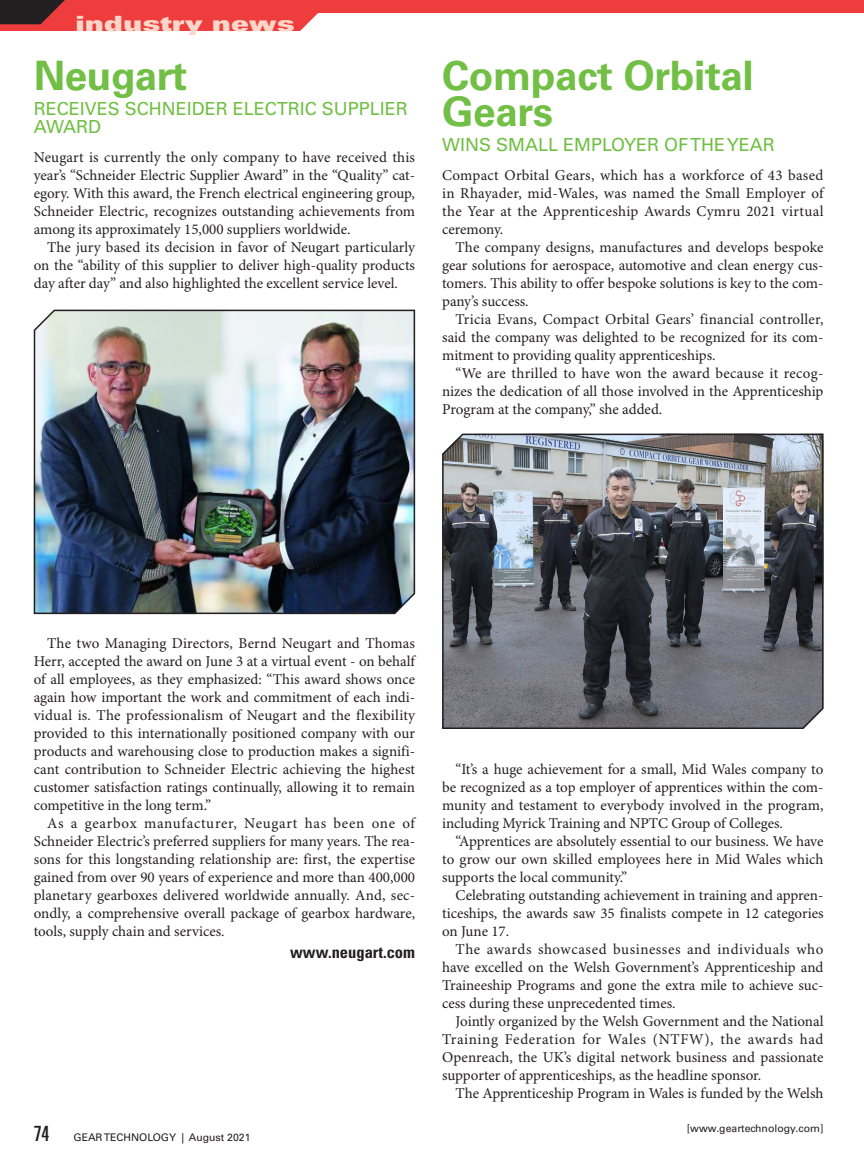
<style>
.page{position:relative;width:864px;height:1161px;background:#fff}
.page>*{position:absolute;margin:0;border:0;box-sizing:border-box;transform-origin:0 0}
.P_I_News_Header{font:700 40.5px/36px "Univers LT Std";letter-spacing:-.01em;color:#71bf44}
.t1{font:21px "Univers LT Std X Black Ex";color:#fcd6c9}
.P_I_News_Sub-header{font:18px/18px "Univers LT Std";color:#71bf44}
.FMI_Weblink{font:700 condensed 16.5px "Univers LT Std";color:#231f20}
.Body_Text{font:15px/18px "Minion Pro";letter-spacing:-.005em;color:#231f20;text-align:justify}
.Body_Text_After_Head{font:15px/18px "Minion Pro";color:#231f20;text-align:justify}
.t2{font:10.5px "Univers LT Std";color:#231f20}
.s1{font-stretch:ultra-condensed;font-size:21px}
</style>
<div class="page">
<img style="left:33px;top:309px;width:383px;height:306px">
<img style="left:442px;top:433px;width:382px;height:296px">
<div style="left:0;top:0;width:349px;height:31px;background:#ee3d3c"></div>
<svg style="left:0;top:0;width:65px;height:24px"></svg>
<svg style="left:300px;top:14px;width:49px;height:17px"></svg>
<div style="left:310px;top:0;width:554px;height:14px;background:#ee3d3c"></div>
<h2 class="t1" style="left:75px;top:11px;width:221px">industry news</h2>
<p class="P_I_News_Header" style="left:34px;top:58px;width:155px">Neugart</p>
<p class="P_I_News_Sub-header" style="left:34px;top:99px;width:376px">RECEIVES SCHNEIDER ELECTRIC SUPPLIER<br>AWARD</p>
<p class="Body_Text_After_Head" style="left:34px;top:149px;width:383px">Neugart is currently the only company to have received this year’s “Schneider Electric Supplier Award” in the “Quality” cat&shy;egory. With this award, the French electrical engineering group, Schneider Electric, recognizes outstanding achievements from among its approximately 15,000 suppliers worldwide.</p>
<p class="Body_Text" style="left:34px;top:239px;width:383px;text-indent:14px">The jury based its decision in favor of Neugart particularly on the “ability of this supplier to deliver high-quality products day after day” and also highlighted the excellent service level.</p>
<p class="P_I_News_Header" style="left:442px;top:58px;width:313px">Compact Orbital<br>Gears</p>
<p class="P_I_News_Sub-header" style="left:442px;top:135px;width:334px">WINS SMALL EMPLOYER OF THE YEAR</p>
<p class="Body_Text_After_Head" style="left:442px;top:167px;width:383px">Compact Orbital Gears, which has a workforce of 43 based in Rhayader, mid-Wales, was named the Small Employer of the Year at the Apprenticeship Awards Cymru 2021 virtual ceremony.</p>
<p class="Body_Text" style="left:442px;top:239px;width:383px;text-indent:14px">The company designs, manufactures and develops bespoke gear solutions for aerospace, automotive and clean energy cus&shy;tomers. This ability to offer bespoke solutions is key to the com&shy;pany’s success.</p>
<p class="Body_Text" style="left:442px;top:311px;width:383px;text-indent:14px">Tricia Evans, Compact Orbital Gears’ financial controller, said the company was delighted to be recognized for its com&shy;mitment to providing quality apprenticeships.</p>
<p class="Body_Text" style="left:442px;top:365px;width:383px;text-indent:14px">“We are thrilled to have won the award because it recog&shy;nizes the dedication of all those involved in the Apprenticeship Program at the company,” she added.</p>
<p class="Body_Text" style="left:34px;top:635px;width:383px;text-indent:14px">The two Managing Directors, Bernd Neugart and Thomas Herr, accepted the award on June 3 at a virtual event - on behalf of all employees, as they emphasized: “This award shows once again how important the work and commitment of each indi&shy;vidual is. The professionalism of Neugart and the flexibility provided to this internationally positioned company with our products and warehousing close to production makes a signifi&shy;cant contribution to Schneider Electric achieving the highest customer satisfaction ratings continually, allowing it to remain competitive in the long term.”</p>
<p class="Body_Text" style="left:34px;top:815px;width:383px;text-indent:14px">As a gearbox manufacturer, Neugart has been one of Schneider Electric’s preferred suppliers for many years. The rea&shy;sons for this longstanding relationship are: first, the expertise gained from over 90 years of experience and more than 400,000 planetary gearboxes delivered worldwide annually. And, sec&shy;ondly, a comprehensive overall package of gearbox hardware, tools, supply chain and services.</p>
<p class="FMI_Weblink" style="left:290px;top:942px;width:126px">www.neugart.com</p>
<p class="Body_Text" style="left:442px;top:761px;width:383px;text-indent:14px">“It’s a huge achievement for a small, Mid Wales company to be recognized as a top employer of apprentices within the com&shy;munity and testament to everybody involved in the program, including Myrick Training and NPTC Group of Colleges.</p>
<p class="Body_Text" style="left:442px;top:833px;width:383px;text-indent:14px">“Apprentices are absolutely essential to our business. We have to grow our own skilled employees here in Mid Wales which supports the local community.”</p>
<p class="Body_Text" style="left:442px;top:887px;width:383px;text-indent:14px">Celebrating outstanding achievement in training and appren&shy;ticeships, the awards saw 35 finalists compete in 12 categories on June 17.</p>
<p class="Body_Text" style="left:442px;top:941px;width:383px;text-indent:14px">The awards showcased businesses and individuals who have excelled on the Welsh Government’s Apprenticeship and Traineeship Programs and gone the extra mile to achieve suc&shy;cess during these unprecedented times.</p>
<p class="Body_Text" style="left:442px;top:1013px;width:383px;text-indent:14px">Jointly organized by the Welsh Government and the National Training Federation for Wales (NTFW), the awards had Openreach, the UK’s digital network business and passionate supporter of apprenticeships, as the headline sponsor.</p>
<p class="Body_Text" style="left:456px;top:1085px;width:369px">The Apprenticeship Program in Wales is funded by the Welsh</p>
<p class="t2" style="left:34px;top:1131px;width:218px"><span class="s1">74</span> GEAR TECHNOLOGY | August 2021</p>
<p class="t2" style="left:687px;top:1122px;width:138px">[www.geartechnology.com]</p>
</div>
